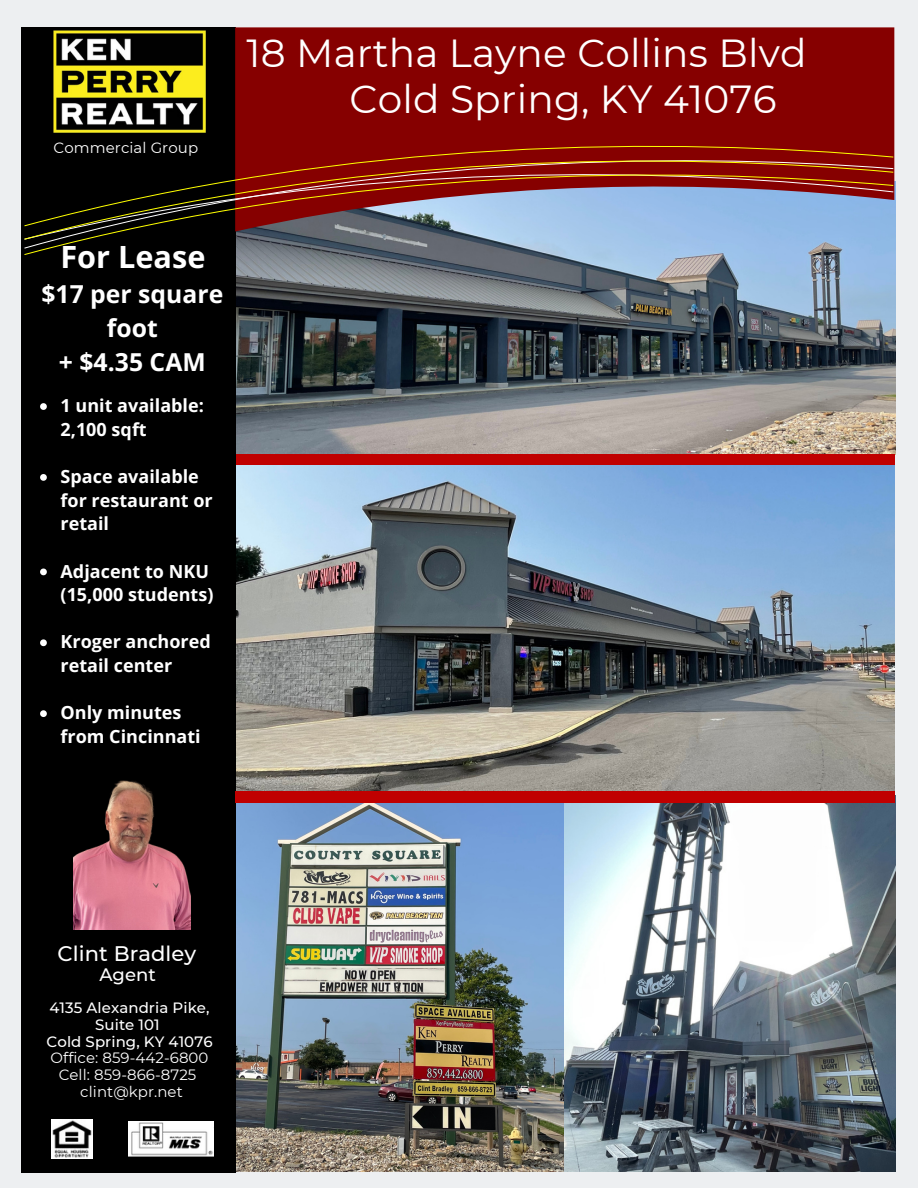
<style>
.page{position:relative;width:918px;height:1188px;background:#edeff1}
.page>*{position:absolute;margin:0;border:0;box-sizing:border-box;transform-origin:0 0}
.t1{font:39.15px "Montserrat";letter-spacing:.005em;color:#fff}
.t2{font:39px "Montserrat";letter-spacing:.005em;color:#fff}
.t3{font:700 30.6px "Open Sans";color:#fff}
.t4{font:700 24.75px/33.8px "Open Sans";color:#fff;text-align:center}
.t5{font:500 21px "Montserrat";letter-spacing:.005em;color:#fff}
.t6{font:700 18px/23.7px "Open Sans";color:#fff}
.t7{font:500 18px "Montserrat";letter-spacing:.005em;color:#fff}
.t8{font:15px/16.8px "Montserrat";letter-spacing:.005em;color:#fff;text-align:center}
.t9{font:500 15px/16.8px "Montserrat";letter-spacing:.005em;color:#fff;text-align:center}
.s1{font-weight:500}
</style>
<div class="page">
<img style="left:235px;top:464px;width:659px;height:328px">
<img style="left:235px;top:182px;width:660px;height:272px">
<img style="left:235px;top:803px;width:329px;height:369px">
<div style="left:214px;top:454px;width:681px;height:10px;background:#c00000"></div>
<div style="left:21px;top:27px;width:214px;height:1145px;background:#000"></div>
<div style="left:235px;top:27px;width:659px;height:110px;background:#860000"></div>
<div style="left:235px;top:137px;width:659px;height:14px;background:#860000"></div>
<svg style="left:235px;top:151px;width:659px;height:15px;background:#901507"></svg>
<svg style="left:24px;top:166px;width:870px;height:90px"></svg>
<img style="left:51px;top:1119px;width:41px;height:39px">
<img style="left:129px;top:1122px;width:84px;height:34px">
<img style="left:74px;top:780px;width:117px;height:149px">
<img style="left:54px;top:30px;width:152px;height:103px">
<img style="left:564px;top:803px;width:331px;height:369px">
<div style="left:235px;top:792px;width:660px;height:11px;background:#c00000"></div>
<svg style="left:40px;top:403px;width:7px;height:7px"></svg>
<svg style="left:40px;top:474px;width:7px;height:7px"></svg>
<svg style="left:40px;top:569px;width:7px;height:6px"></svg>
<svg style="left:40px;top:639px;width:7px;height:7px"></svg>
<svg style="left:40px;top:710px;width:7px;height:7px"></svg>
<p class="t8" style="left:54px;top:139px;width:146px">Commercial Group</p>
<p class="t2" style="left:247px;top:29px;width:562px">18 Martha Layne Collins Blvd</p>
<p class="t1" style="left:349px;top:75px;width:429px">Cold Spring, KY 41076</p>
<p class="t3" style="left:60px;top:235px;width:147px">For Lease</p>
<p class="t4" style="left:41px;top:277px;width:183px">$17 per square foot</p>
<p class="t4" style="left:59px;top:344px;width:148px">+ $4.35 CAM</p>
<p class="t6" style="left:61px;top:393px;width:145px">1 unit available:<br>2,100 sqft</p>
<p class="t6" style="left:61px;top:464px;width:154px">Space available for restaurant or retail</p>
<p class="t6" style="left:61px;top:559px;width:154px">Adjacent to NKU (15,000 students)</p>
<p class="t6" style="left:61px;top:630px;width:152px">Kroger anchored retail center</p>
<p class="t6" style="left:61px;top:700px;width:142px">Only minutes from Cincinnati</p>
<p class="t5" style="left:58px;top:940px;width:140px">Clint Bradley</p>
<p class="t7" style="left:99px;top:964px;width:58px">Agent</p>
<p class="t9" style="left:50px;top:999px;width:162px">4135 Alexandria Pike,<br>Suite 101</p>
<p class="t8" style="left:47px;top:1033px;width:168px"><span class="s1">Cold Spring, KY 41076<br></span>Office: 859-442-6800<br>Cell: 859-866-8725</p>
<p class="t8" style="left:80px;top:1083px;width:104px">clint@kpr.net</p>
</div>
